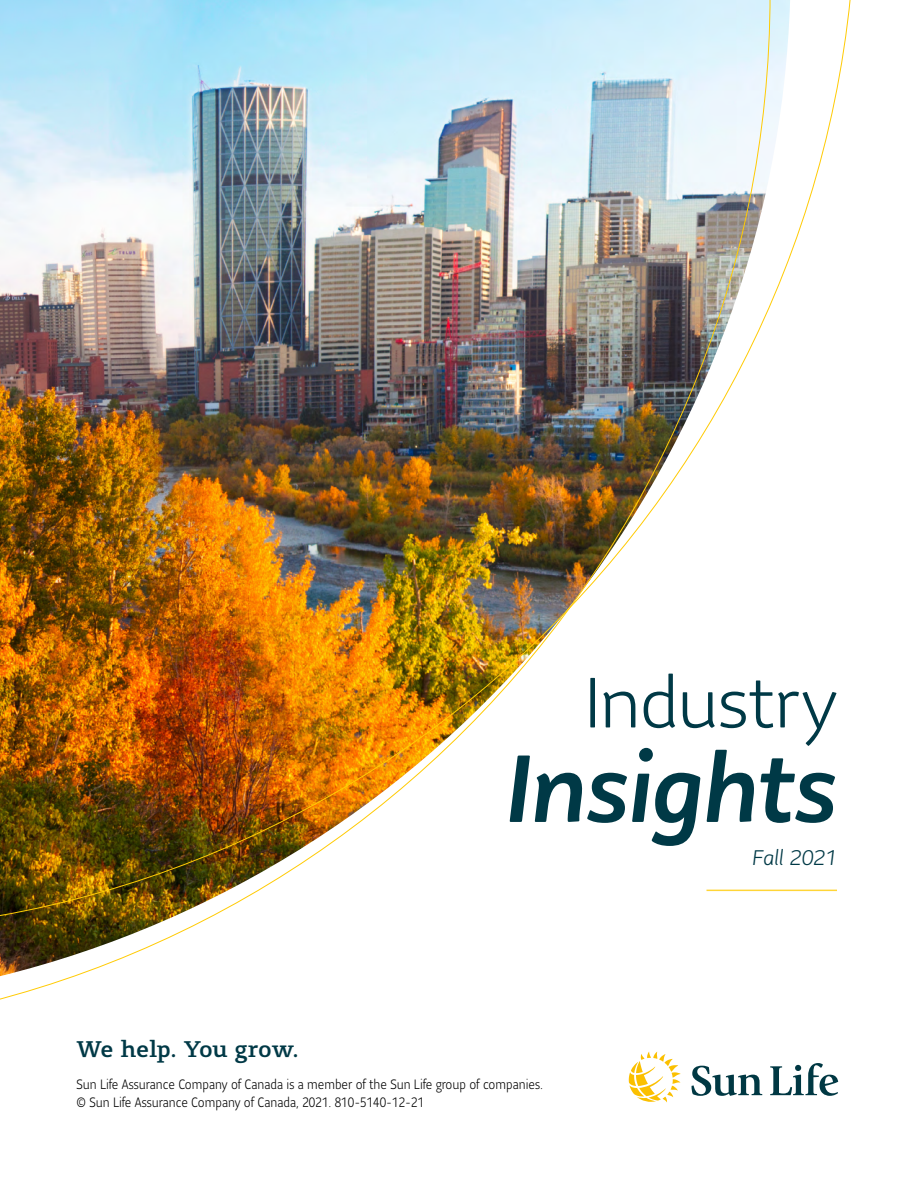
<style>
.page{position:relative;width:918px;height:1188px;background:#fff}
.page>*{position:absolute;margin:0;border:0;box-sizing:border-box;transform-origin:0 0}
.t1{font:italic 500 94.5px "Sun Life Sans";letter-spacing:-.015em;color:#003946}
.t2{font:300 70.5px "Sun Life Sans";letter-spacing:.005em;color:#003946}
.t3{font:500 22.5px "Sun Life Serif";letter-spacing:-.01em;color:#003946}
.t4{font:italic 300 21px "Sun Life Sans";letter-spacing:-.01em;color:#003946}
.P___Disclaimer{font:300 13.5px/18px "Sun Life Sans Condensed";color:#000}
</style>
<div class="page">
<img style="left:0;top:0;width:770px;height:1000px">
<hr style="left:706px;top:890px;width:131px;height:1px;background:#ffcb05">
<svg style="left:692px;top:1066px;width:70px;height:30px"></svg>
<svg style="left:770px;top:1063px;width:68px;height:33px"></svg>
<svg style="left:629px;top:1052px;width:52px;height:50px"></svg>
<h1 class="t2" style="left:585px;top:656px;width:254px">Industry</h1>
<h1 class="t1" style="left:505px;top:724px;width:334px">Insights</h1>
<h1 class="t4" style="left:752px;top:844px;width:86px">Fall 2021</h1>
<h3 class="t3" style="left:76px;top:1033px;width:224px">We help. You grow.</h3>
<p class="P___Disclaimer" style="left:76px;top:1075px;width:468px">Sun Life Assurance Company of Canada is a member of the Sun Life group of companies. © Sun Life Assurance Company of Canada, 2021. 810-5140-12-21</p>
</div>
